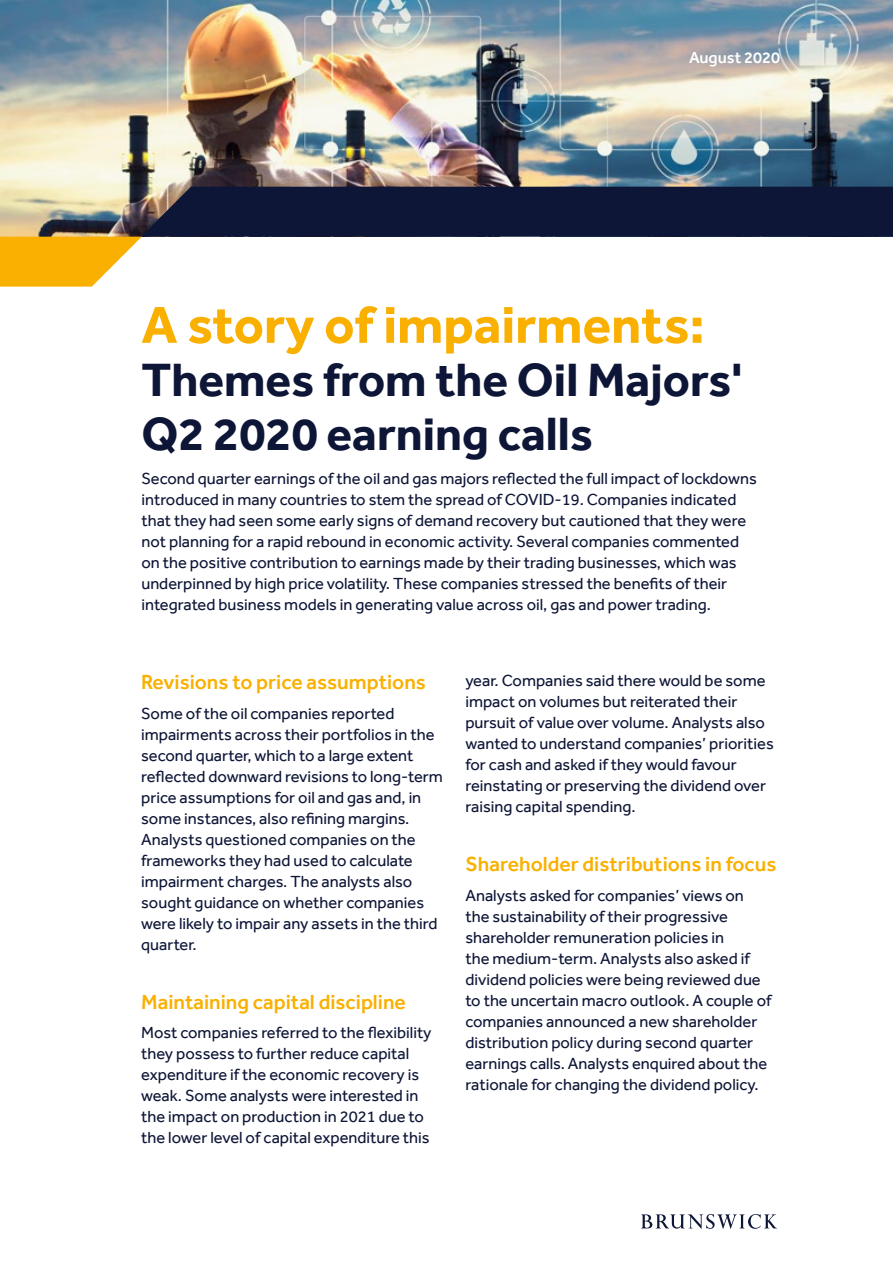
<style>
.page{position:relative;width:893px;height:1263px;background:#fff}
.page>*{position:absolute;margin:0;border:0;box-sizing:border-box;transform-origin:0 0}
.t1{font:700 53.55px "Effra";color:#f9b000}
.t2{font:700 48px/53.6px "Effra";color:#0e1637}
.t3{font:500 21px "Effra";color:#f9b000}
.t4{font:16.5px/21px "Effra";color:#0e1637}
.t5{font:500 16.5px "Effra";color:#fff}
</style>
<div class="page">
<img style="left:0;top:0;width:893px;height:187px">
<svg style="left:641px;top:1214px;width:136px;height:15px"></svg>
<svg style="left:0;top:187px;width:893px;height:100px"></svg>
<p class="t5" style="left:689px;top:48px;width:93px">August 2020</p>
<h1 class="t1" style="left:141px;top:293px;width:565px">A story of impairments:</h1>
<h2 class="t2" style="left:141px;top:353px;width:602px">Themes from the Oil Majors'<br>Q2 2020 earning calls</h2>
<p class="t4" style="left:141px;top:467px;width:617px">Second quarter earnings of the oil and gas majors reflected the full impact of lockdowns introduced in many countries to stem the spread of COVID-19. Companies indicated that they had seen some early signs of demand recovery but cautioned that they were not planning for a rapid rebound in economic activity. Several companies commented on the positive contribution to earnings made by their trading businesses, which was underpinned by high price volatility. These companies stressed the benefits of their integrated business models in generating value across oil, gas and power trading.</p>
<p class="t3" style="left:141px;top:669px;width:286px">Revisions to price assumptions</p>
<p class="t4" style="left:141px;top:702px;width:303px">Some of the oil companies reported impairments across their portfolios in the second quarter, which to a large extent reflected downward revisions to long-term price assumptions for oil and gas and, in some instances, also refining margins.<br>Analysts questioned companies on the frameworks they had used to calculate impairment charges. The analysts also sought guidance on whether companies were likely to impair any assets in the third quarter.</p>
<p class="t3" style="left:141px;top:989px;width:266px">Maintaining capital discipline</p>
<p class="t4" style="left:141px;top:1022px;width:292px">Most companies referred to the flexibility they possess to further reduce capital expenditure if the economic recovery is weak. Some analysts were interested in the impact on production in 2021 due to the lower level of capital expenditure this</p>
<p class="t4" style="left:465px;top:670px;width:310px">year. Companies said there would be some impact on volumes but reiterated their pursuit of value over volume. Analysts also wanted to understand companies’ priorities for cash and asked if they would favour reinstating or preserving the dividend over raising capital spending.</p>
<p class="t3" style="left:465px;top:851px;width:313px">Shareholder distributions in focus</p>
<p class="t4" style="left:465px;top:884px;width:308px">Analysts asked for companies’ views on the sustainability of their progressive shareholder remuneration policies in<br>the medium-term. Analysts also asked if dividend policies were being reviewed due to the uncertain macro outlook. A couple of companies announced a new shareholder distribution policy during second quarter earnings calls. Analysts enquired about the rationale for changing the dividend policy.</p>
</div>
